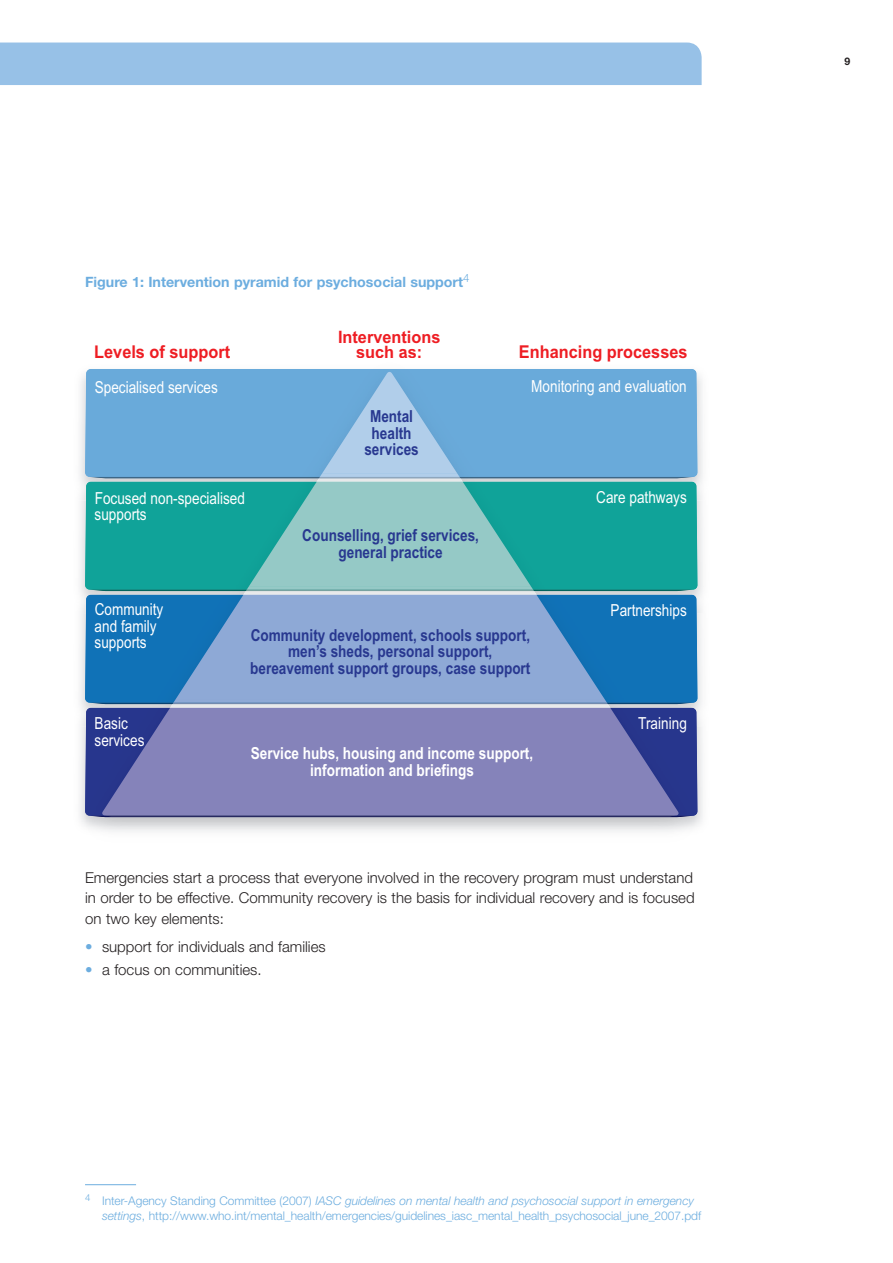
<style>
.page{position:relative;width:893px;height:1263px;background:#fff}
.page>*{position:absolute;margin:0;border:0;box-sizing:border-box;transform-origin:0 0}
.t1{font:700 17.7px "Arial Narrow";color:#ee1d23;scale:1.13 1}
.t2{font:700 17.1px/14.2px "Arial Narrow";color:#ee1d23;text-align:center;scale:1.16 1}
.t3{font:700 16.65px/16.5px "Arial Narrow";color:#283890;text-align:center}
.t4{font:16.65px/16.5px "Arial Narrow";color:#fff}
.t5{font:700 16.65px/16.5px "Arial Narrow";color:#fff;text-align:center}
.t6{font:300 15px/20.2px "Helvetica Neue LT Std";color:#231f20;text-align:justify}
.t7{font:700 14.25px "Helvetica Neue LT Std";color:#6caddf}
.t8{font:300 12px/15.8px "Helvetica Neue LT Std";letter-spacing:-.005em;color:#6caddf}
.t9{font:700 10.5px "Helvetica Neue LT Std";color:#231f20}
.s1{color:#6caddf}
.s2{font-style:italic}
</style>
<div class="page">
<div style="left:0;top:43px;width:702px;height:42px;background:#97c1e7"></div>
<img style="left:80px;top:375px;width:623px;height:457px">
<div style="left:85px;top:369px;width:612px;height:108px;background:#69aada"></div>
<div style="left:85px;top:595px;width:612px;height:108px;background:#1072b7"></div>
<svg style="left:89px;top:703px;width:604px;height:1px"></svg>
<div style="left:85px;top:708px;width:612px;height:108px;background:#27368d"></div>
<svg style="left:89px;top:372px;width:604px;height:219px;background:#59afc1"></svg>
<img style="left:243px;top:591px;width:293px;height:4px">
<img style="left:246px;top:587px;width:288px;height:4px">
<svg style="left:175px;top:595px;width:430px;height:105px;background:#79a0d0"></svg>
<img style="left:170px;top:704px;width:440px;height:4px">
<img style="left:172px;top:700px;width:436px;height:4px">
<svg style="left:102px;top:708px;width:577px;height:107px;background:#7a79b4"></svg>
<svg style="left:89px;top:815px;width:604px;height:2px"></svg>
<hr style="left:85px;top:1184px;width:51px;height:1px;background:#6caddf">
<p class="t7" style="left:85px;top:273px;width:386px">Figure 1: Intervention pyramid for psychosocial support<sup>4</sup></p>
<p class="t2" style="left:338px;top:329px;width:90px">Interventions such as:</p>
<p class="t1" style="left:94px;top:338px;width:122px">Levels of support</p>
<p class="t1" style="left:519px;top:338px;width:151px">Enhancing processes</p>
<p class="t4" style="left:95px;top:378px;width:125px">Specialised services</p>
<p class="t4" style="left:95px;top:489px;width:152px">Focused non-specialised supports</p>
<p class="t3" style="left:364px;top:407px;width:56px">Mental health services</p>
<p class="t3" style="left:302px;top:526px;width:178px">Counselling, grief services, general practice</p>
<p class="t4" style="left:531px;top:377px;width:157px">Monitoring and evaluation</p>
<p class="t4" style="left:596px;top:488px;width:92px">Care pathways</p>
<p class="t4" style="left:95px;top:600px;width:70px">Community and family supports</p>
<p class="t4" style="left:95px;top:714px;width:51px">Basic services</p>
<p class="t3" style="left:250px;top:626px;width:282px">Community development, schools support, men’s sheds, personal support, bereavement support groups, case support</p>
<p class="t5" style="left:251px;top:744px;width:284px">Service hubs, housing and income support, information and briefings</p>
<p class="t4" style="left:611px;top:601px;width:78px">Partnerships</p>
<p class="t4" style="left:638px;top:714px;width:50px">Training</p>
<p class="t6" style="left:85px;top:867px;width:611px">Emergencies start a process that everyone involved in the recovery program must understand in order to be effective. Community recovery is the basis for individual recovery and is focused on two key elements:</p>
<p class="t6" style="left:85px;top:936px;width:242px"><span class="s1">•</span> support for individuals and families</p>
<p class="t6" style="left:85px;top:959px;width:178px"><span class="s1">•</span> a focus on communities.</p>
<p class="t8" style="left:102px;top:1192px;width:601px;text-indent:-17px"><sup>4</sup> Inter-Agency Standing Committee (2007) <span class="s2">IASC guidelines on mental health and psychosocial support in emergency settings</span>, http://www.who.int/mental_health/emergencies/guidelines_iasc_mental_health_psychosocial_june_2007.pdf</p>
<p class="t9" style="left:845px;top:55px;width:7px">9</p>
</div>
